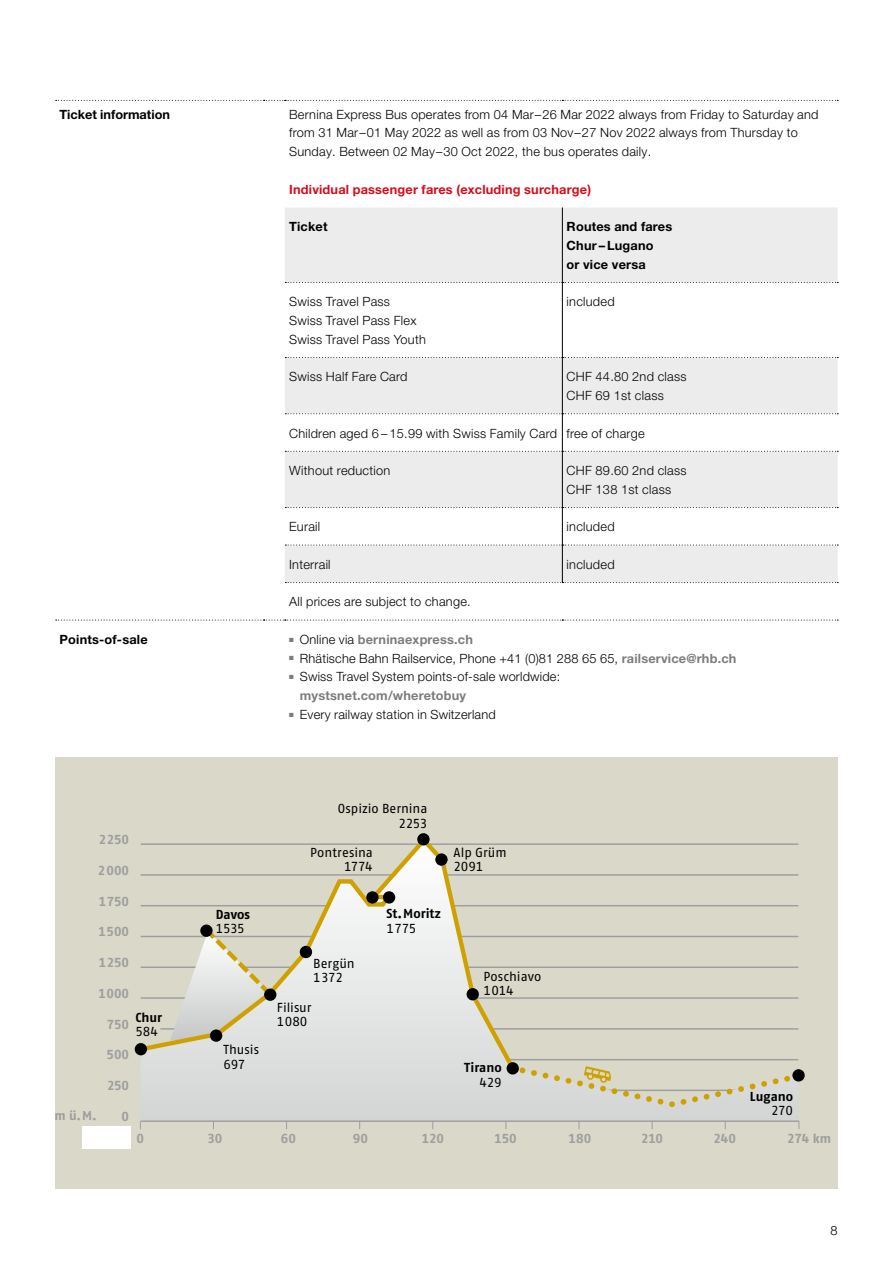
<style>
.page{position:relative;width:893px;height:1263px;background:#fff}
.page>*{position:absolute;margin:0;border:0;box-sizing:border-box;transform-origin:0 0}
.t1{font:13.05px/14.5px "Fago No Regular Tf";letter-spacing:-.005em;color:#000}
.t2{font:13.05px "Fago No Bold Tf";letter-spacing:-.01em;color:#9d9e9e}
.t3{font:13.05px "Fago No Bold Tf";letter-spacing:-.005em;color:#000}
.t4{font:12.9px "Fago No Bold Tf";color:#9d9e9e}
.t5{font:300 12.75px/18.8px "Helvetica Neue LT Pro";letter-spacing:.02em;color:#000}
.t6{font:700 12.75px/18.8px "Helvetica Neue LT Pro";letter-spacing:.015em;color:#000}
.t7{font:700 12.75px "Helvetica Neue LT Pro";letter-spacing:.015em;color:#d50c1b}
.t8{font:700 12.75px "Helvetica Neue LT Pro";letter-spacing:.015em;color:#7b7d7c}
.s1{font-weight:300;color:#000}
.s2{font-weight:700;color:#7b7d7c}
</style>
<div class="page">
<svg style="left:285px;top:207px;width:553px;height:375px;fill:#ececec"></svg>
<svg style="left:285px;top:282px;width:553px;height:1px"></svg>
<svg style="left:285px;top:357px;width:553px;height:1px"></svg>
<svg style="left:285px;top:413px;width:553px;height:1px"></svg>
<svg style="left:285px;top:451px;width:553px;height:1px"></svg>
<svg style="left:285px;top:507px;width:553px;height:1px"></svg>
<svg style="left:285px;top:545px;width:553px;height:1px"></svg>
<svg style="left:285px;top:582px;width:553px;height:1px"></svg>
<svg style="left:56px;top:620px;width:782px;height:1px"></svg>
<hr style="left:562px;top:207px;width:1px;height:75px;background:#000">
<hr style="left:562px;top:282px;width:1px;height:75px;background:#000">
<hr style="left:562px;top:357px;width:1px;height:57px;background:#000">
<hr style="left:562px;top:414px;width:1px;height:37px;background:#000">
<hr style="left:562px;top:451px;width:1px;height:56px;background:#000">
<hr style="left:562px;top:507px;width:1px;height:38px;background:#000">
<hr style="left:562px;top:545px;width:1px;height:37px;background:#000">
<svg style="left:56px;top:100px;width:782px;height:1px"></svg>
<div style="left:55px;top:757px;width:783px;height:431px;background:#d9d8c9"></div>
<svg style="left:140px;top:843px;width:659px;height:278px"></svg>
<hr style="left:141px;top:1120px;width:658px;height:2px;background:#9d9e9e">
<svg style="left:136px;top:841px;width:383px;height:233px"></svg>
<svg style="left:513px;top:1063px;width:287px;height:47px"></svg>
<svg style="left:364px;top:893px;width:33px;height:16px"></svg>
<svg style="left:170px;top:924px;width:106px;height:116px"></svg>
<div style="left:300px;top:946px;width:12px;height:12px;background:#000;border-radius:50%"></div>
<div style="left:366px;top:891px;width:13px;height:12px;background:#000;border-radius:50%"></div>
<div style="left:383px;top:891px;width:12px;height:12px;background:#000;border-radius:50%"></div>
<div style="left:417px;top:833px;width:13px;height:12px;background:#000;border-radius:50%"></div>
<div style="left:467px;top:988px;width:12px;height:12px;background:#000;border-radius:50%"></div>
<svg style="left:435px;top:853px;width:13px;height:13px"></svg>
<div style="left:507px;top:1062px;width:12px;height:12px;background:#000;border-radius:50%"></div>
<div style="left:792px;top:1069px;width:13px;height:12px;background:#000;border-radius:50%"></div>
<div style="left:264px;top:988px;width:12px;height:13px;background:#000;border-radius:50%"></div>
<div style="left:210px;top:1029px;width:12px;height:13px;background:#000;border-radius:50%"></div>
<div style="left:135px;top:1043px;width:12px;height:12px;background:#000;border-radius:50%"></div>
<div style="left:200px;top:924px;width:13px;height:13px;background:#000;border-radius:50%"></div>
<div style="left:82px;top:1127px;width:49px;height:22px;background:#fff"></div>
<p class="t6" style="left:60px;top:104px;width:112px">Ticket information</p>
<p class="t5" style="left:289px;top:104px;width:531px">Bernina Express Bus operates from 04 Mar–26 Mar 2022 always from Friday to Saturday and from 31 Mar–01 May 2022 as well as from 03 Nov–27 Nov 2022 always from Thursday to<br>Sunday. Between 02 May–30 Oct 2022, the bus operates daily.</p>
<p class="t7" style="left:289px;top:181px;width:303px">Individual passenger fares (excluding surcharge)</p>
<p class="t6" style="left:289px;top:217px;width:40px">Ticket</p>
<p class="t6" style="left:567px;top:217px;width:107px">Routes and fares<br>Chur – Lugano<br>or vice versa</p>
<p class="t5" style="left:289px;top:292px;width:138px">Swiss Travel Pass<br>Swiss Travel Pass Flex<br>Swiss Travel Pass Youth</p>
<p class="t5" style="left:567px;top:292px;width:50px">included</p>
<p class="t5" style="left:289px;top:367px;width:120px">Swiss Half Fare Card</p>
<p class="t5" style="left:567px;top:367px;width:121px">CHF 44.80 2nd class<br>CHF 69 1st class</p>
<p class="t5" style="left:289px;top:423px;width:357px">Children aged 6 – 15.99 with Swiss Family Card free of charge</p>
<p class="t5" style="left:289px;top:461px;width:103px">Without reduction</p>
<p class="t5" style="left:567px;top:461px;width:121px">CHF 89.60 2nd class<br>CHF 138 1st class</p>
<p class="t5" style="left:289px;top:517px;width:33px">Eurail</p>
<p class="t5" style="left:567px;top:517px;width:50px">included</p>
<p class="t5" style="left:289px;top:555px;width:43px">Interrail</p>
<p class="t5" style="left:567px;top:555px;width:50px">included</p>
<p class="t5" style="left:289px;top:592px;width:183px">All prices are subject to change.</p>
<p class="t6" style="left:60px;top:629px;width:90px">Points-of-sale</p>
<p class="t8" style="left:289px;top:631px;width:185px">■ <span class="s1">Online via</span> berninaexpress.ch</p>
<p class="t5" style="left:289px;top:648px;width:449px"><sup>■</sup> Rhätische Bahn Railservice, Phone +41 (0)81 288 65 65, <span class="s2">railservice@rhb.ch</span></p>
<p class="t5" style="left:300px;top:667px;width:262px;text-indent:-11px"><sup>■</sup> Swiss Travel System points-of-sale worldwide: <span class="s2">mystsnet.com/wheretobuy</span></p>
<p class="t5" style="left:289px;top:704px;width:208px"><sup>■</sup> Every railway station in Switzerland</p>
<p class="t2" style="left:99px;top:832px;width:32px">2250</p>
<p class="t2" style="left:98px;top:862px;width:33px">2000</p>
<p class="t2" style="left:99px;top:893px;width:32px">1750</p>
<p class="t2" style="left:99px;top:924px;width:32px">1500</p>
<p class="t2" style="left:99px;top:955px;width:32px">1250</p>
<p class="t2" style="left:98px;top:986px;width:32px">1000</p>
<p class="t2" style="left:107px;top:1016px;width:24px">750</p>
<p class="t2" style="left:107px;top:1047px;width:24px">500</p>
<p class="t2" style="left:107px;top:1078px;width:24px">250</p>
<p class="t2" style="left:122px;top:1109px;width:9px">0</p>
<p class="t3" style="left:136px;top:1010px;width:28px">Chur</p>
<p class="t1" style="left:136px;top:1024px;width:24px">584</p>
<p class="t4" style="left:54px;top:1108px;width:44px">m ü. M.</p>
<p class="t3" style="left:216px;top:906px;width:36px">Davos</p>
<p class="t1" style="left:216px;top:921px;width:30px">1535</p>
<p class="t1" style="left:223px;top:1042px;width:37px">Thusis<br>697</p>
<p class="t1" style="left:338px;top:801px;width:91px;text-align:right">Ospizio Bernina<br>2253</p>
<p class="t1" style="left:310px;top:845px;width:64px;text-align:right">Pontresina<br>1774</p>
<p class="t1" style="left:454px;top:845px;width:55px">Alp Grüm<br>2091</p>
<p class="t1" style="left:313px;top:956px;width:43px">Bergün<br>1372</p>
<p class="t1" style="left:277px;top:1000px;width:36px">Filisur<br>1080</p>
<p class="t3" style="left:386px;top:906px;width:56px">St.Moritz</p>
<p class="t1" style="left:386px;top:921px;width:32px">1775</p>
<p class="t1" style="left:483px;top:969px;width:59px">Poschiavo<br>1014</p>
<p class="t3" style="left:464px;top:1060px;width:39px">Tirano</p>
<p class="t1" style="left:480px;top:1075px;width:24px">429</p>
<p class="t3" style="left:750px;top:1088px;width:45px">Lugano</p>
<p class="t1" style="left:771px;top:1103px;width:23px">270</p>
<p class="t2" style="left:207px;top:1131px;width:16px">30</p>
<p class="t2" style="left:281px;top:1131px;width:17px">60</p>
<p class="t2" style="left:353px;top:1131px;width:17px">90</p>
<p class="t2" style="left:422px;top:1131px;width:24px">120</p>
<p class="t2" style="left:495px;top:1131px;width:24px">150</p>
<p class="t2" style="left:569px;top:1131px;width:24px">180</p>
<p class="t2" style="left:641px;top:1131px;width:24px">210</p>
<p class="t2" style="left:713px;top:1131px;width:24px">240</p>
<p class="t2" style="left:787px;top:1131px;width:46px">274 km</p>
<p class="t5" style="left:831px;top:1221px;width:9px">8</p>
</div>
